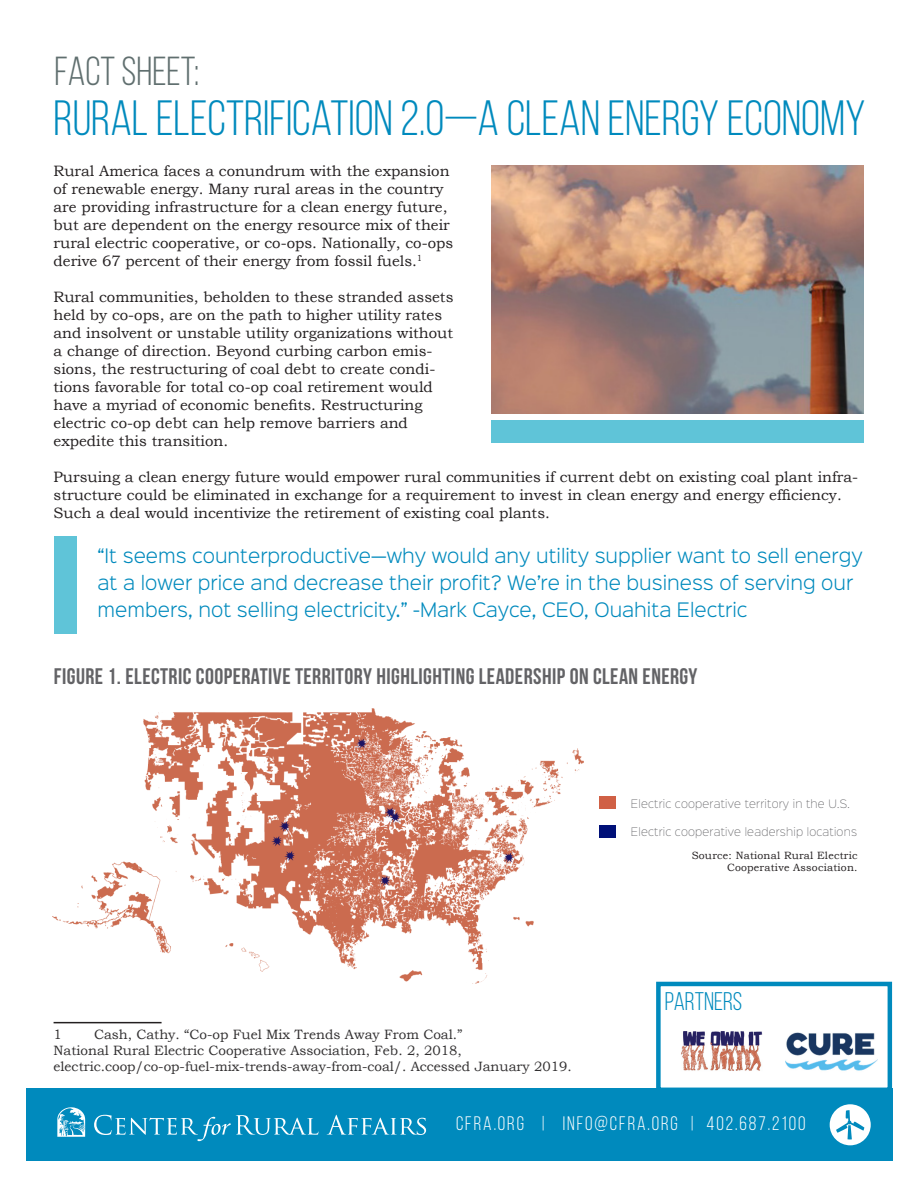
<style>
.page{position:relative;width:918px;height:1188px;background:#fff}
.page>*{position:absolute;margin:0;border:0;box-sizing:border-box;transform-origin:0 0}
.t1{font:49.5px "Bebas Neue";color:#008abd}
.t2{font:40.5px "Bebas Neue";color:#606f6f}
.t3{font:25.5px "Bebas Neue";color:#008abd}
.t4{font:700 22.5px "Bebas Neue";letter-spacing:.02em;color:#636366}
.Section_Heading{font:19.5px "Bebas Neue";letter-spacing:.1em;color:#fff}
.t5{font:300 18px/27px "Sinkin Sans 300";color:#008abd}
.t6{font:15px/18px "Bookman Old Style";color:#231f20}
.Footnote_text{font:13.5px/16.2px "Bookman Old Style";color:#312f30}
.t7{font:10.5px "Sinkin Sans 200 X Light";letter-spacing:.02em;color:#636366}
.t8{font:10.5px/12px "Bookman Old Style";letter-spacing:.02em;color:#231f20;text-align:right}
</style>
<div class="page">
<div style="left:26px;top:1089px;width:866px;height:72px;background:#008abd"></div>
<svg style="left:94px;top:1115px;width:224px;height:26px"></svg>
<svg style="left:327px;top:1115px;width:99px;height:20px"></svg>
<svg style="left:57px;top:1107px;width:28px;height:30px"></svg>
<div style="left:830px;top:1104px;width:41px;height:41px;background:#fff;border-radius:50%"></div>
<svg style="left:836px;top:1110px;width:28px;height:29px"></svg>
<hr style="left:54px;top:1022px;width:108px;height:1px;background:#231f20">
<img style="left:491px;top:165px;width:373px;height:249px">
<div style="left:491px;top:420px;width:373px;height:23px;background:#5fc4d8"></div>
<div style="left:55px;top:537px;width:22px;height:97px;background:#5fc4d8"></div>
<img style="left:52px;top:708px;width:532px;height:276px">
<div style="left:599px;top:796px;width:17px;height:13px;background:#d06045"></div>
<div style="left:599px;top:825px;width:17px;height:13px;background:#001078"></div>
<img style="left:786px;top:1032px;width:92px;height:39px">
<img style="left:681px;top:1031px;width:82px;height:40px">
<div style="left:656px;top:982px;width:236px;height:110px;border:4px solid #008abd"></div>
<p class="t2" style="left:55px;top:49px;width:146px">FACT SHEET:</p>
<p class="t1" style="left:54px;top:92px;width:814px">RURAL ELECTRIFICATION 2.0—A CLEAN ENERGY ECONOMY</p>
<p class="t6" style="left:54px;top:162px;width:401px">Rural America faces a conundrum with the expansion of renewable energy. Many rural areas in the country are providing infrastructure for a clean energy future, but are dependent on the energy resource mix of their rural electric cooperative, or co-ops. Nationally, co-ops derive 67 percent of their energy from fossil fuels.<sup>1</sup></p>
<p class="t6" style="left:54px;top:288px;width:401px">Rural communities, beholden to these stranded assets held by co-ops, are on the path to higher utility rates and insolvent or unstable utility organizations without a change of direction. Beyond curbing carbon emis&shy;sions, the restructuring of coal debt to create condi&shy;tions favorable for total co-op coal retirement would have a myriad of economic benefits. Restructuring electric co-op debt can help remove barriers and expedite this transition.</p>
<p class="t6" style="left:54px;top:468px;width:806px">Pursuing a clean energy future would empower rural communities if current debt on existing coal plant infra&shy;structure could be eliminated in exchange for a requirement to invest in clean energy and energy efficiency.<br>Such a deal would incentivize the retirement of existing coal plants.</p>
<p class="t5" style="left:98px;top:541px;width:767px">“It seems counterproductive—why would any utility supplier want to sell energy at a lower price and decrease their profit? We’re in the business of serving our members, not selling electricity.” -Mark Cayce, CEO, Ouahita Electric</p>
<p class="t4" style="left:54px;top:664px;width:645px">FIGURE 1. ELECTRIC COOPERATIVE TERRITORY HIGHLIGHTING LEADERSHIP ON CLEAN ENERGY</p>
<p class="t7" style="left:631px;top:795px;width:220px">Electric cooperative territory in the U.S.</p>
<p class="t7" style="left:631px;top:824px;width:228px">Electric cooperative leadership locations</p>
<p class="t8" style="left:692px;top:850px;width:167px">Source: National Rural Electric<br>Cooperative Association.</p>
<p class="Footnote_text" style="left:54px;top:1026px;width:520px;text-indent:40px">Cash, Cathy. “Co-op Fuel Mix Trends Away From Coal.”<br>National Rural Electric Cooperative Association, Feb. 2, 2018, electric.coop/co-op-fuel-mix-trends-away-from-coal/. Accessed January 2019.</p>
<p class="Footnote_text" style="left:54px;top:1026px;width:10px">1</p>
<p class="t3" style="left:665px;top:988px;width:79px">PARTNERS</p>
<p class="Section_Heading" style="left:456px;top:1113px;width:351px">CFRA.ORG | INFO@CFRA.ORG | 402.687.2100</p>
</div>
